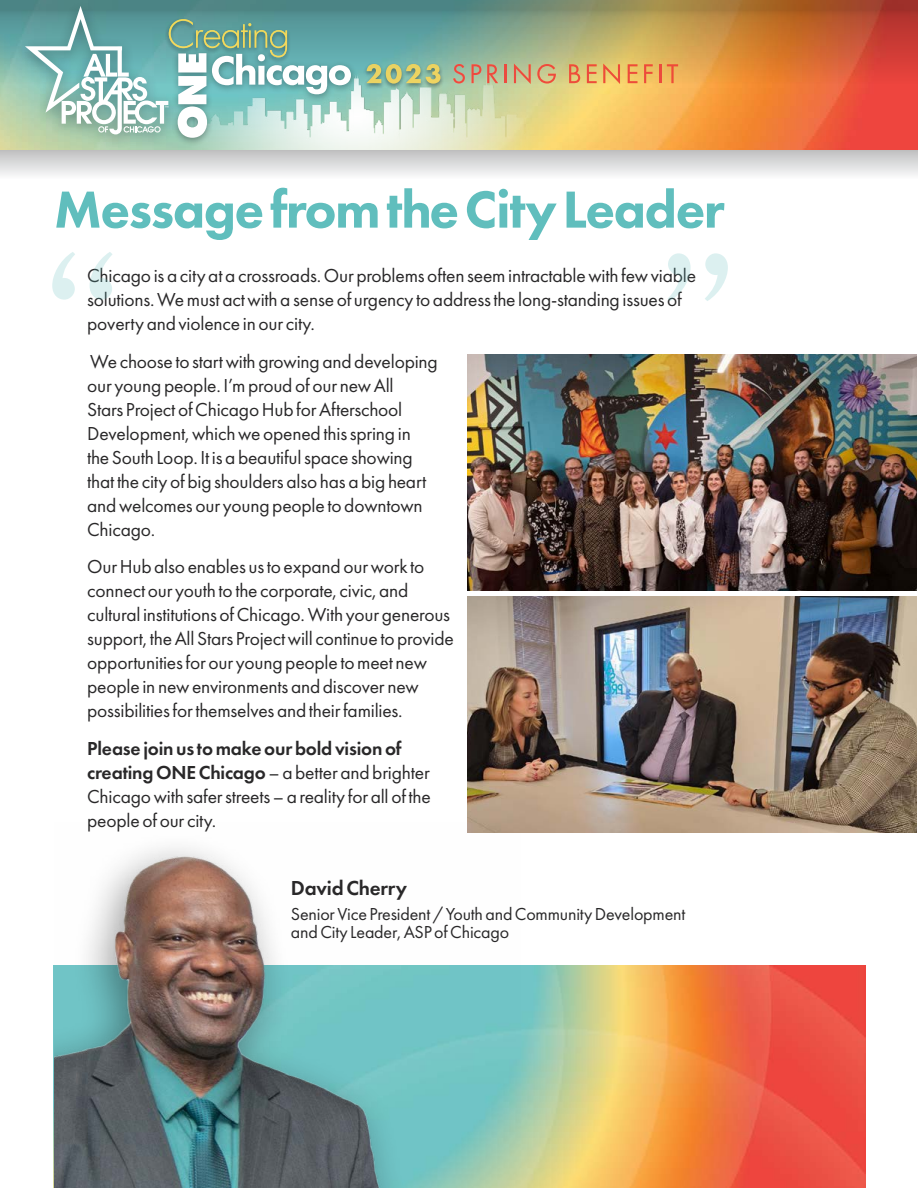
<style>
.page{position:relative;width:918px;height:1188px;background:#fff}
.page>*{position:absolute;margin:0;border:0;box-sizing:border-box;transform-origin:0 0}
.t1{font:223.5px "Mrs Eaves OT";color:#60bebd}
.t2{font:800 54px "Futura PT";letter-spacing:-.025em;color:#60bebd}
.t3{font:600 21px "Futura PT";letter-spacing:-.01em;color:#292829}
.t4{font:19.5px/24px "Futura PT";letter-spacing:-.01em;color:#292829}
.t5{font:18px/18px "Futura PT";letter-spacing:-.01em;color:#292829}
.s1{font-weight:600}
</style>
<div class="page">
<svg style="left:0;top:149px;width:918px;height:26px;background:#d9d8d7"></svg>
<img style="left:0;top:83px;width:918px;height:66px">
<img style="left:0;top:0;width:918px;height:83px">
<div style="left:14px;top:0;width:167px;height:151px;background:#000;opacity:.33"></div>
<img style="left:152px;top:27px;width:416px;height:122px">
<div style="left:170px;top:48px;width:188px;height:99px;background:#000;opacity:.33"></div>
<svg style="left:25px;top:6px;width:326px;height:132px"></svg>
<div style="left:362px;top:62px;width:83px;height:28px;background:#000;opacity:.45"></div>
<svg style="left:366px;top:64px;width:75px;height:20px"></svg>
<svg style="left:453px;top:64px;width:12px;height:19px"></svg>
<svg style="left:472px;top:64px;width:9px;height:19px"></svg>
<svg style="left:487px;top:64px;width:11px;height:19px"></svg>
<svg style="left:504px;top:64px;width:2px;height:19px"></svg>
<svg style="left:514px;top:64px;width:17px;height:20px"></svg>
<svg style="left:537px;top:64px;width:19px;height:19px"></svg>
<svg style="left:569px;top:64px;width:11px;height:19px"></svg>
<svg style="left:587px;top:64px;width:10px;height:19px"></svg>
<svg style="left:603px;top:64px;width:17px;height:20px"></svg>
<svg style="left:628px;top:64px;width:9px;height:19px"></svg>
<svg style="left:644px;top:64px;width:9px;height:19px"></svg>
<svg style="left:659px;top:64px;width:2px;height:19px"></svg>
<svg style="left:667px;top:64px;width:11px;height:19px"></svg>
<img style="left:53px;top:966px;width:812px;height:222px">
<img style="left:54px;top:847px;width:466px;height:341px">
<img style="left:467px;top:354px;width:450px;height:236px">
<img style="left:467px;top:596px;width:450px;height:237px">
<h2 class="t2" style="left:54px;top:176px;width:672px">Message from the City Leader</h2>
<p class="t4" style="left:87px;top:264px;width:610px">Chicago is a city at a crossroads. Our problems often seem intractable with few viable solutions. We must act with a sense of urgency to address the long-standing issues of poverty and violence in our city.</p>
<p class="t4" style="left:87px;top:349px;width:352px">We choose to start with growing and developing our young people. I’m proud of our new All<br>Stars Project of Chicago Hub for Afterschool Development, which we opened this spring in<br>the South Loop. It is a beautiful space showing that the city of big shoulders also has a big heart and welcomes our young people to downtown Chicago.</p>
<p class="t4" style="left:87px;top:555px;width:368px">Our Hub also enables us to expand our work to connect our youth to the corporate, civic, and cultural institutions of Chicago. With your generous support, the All Stars Project will continue to provide opportunities for our young people to meet new people in new environments and discover new possibilities for themselves and their families.</p>
<p class="t4" style="left:87px;top:736px;width:345px"><span class="s1">Please join us to make our bold vision of creating ONE Chicago</span> – a better and brighter Chicago with safer streets – a reality for all of the people of our city.</p>
<h1 class="t1" style="left:35px;top:204px;width:95px">“</h1>
<h1 class="t1" style="left:651px;top:204px;width:95px">”</h1>
<p class="t3" style="left:291px;top:875px;width:118px">David Cherry</p>
<p class="t5" style="left:291px;top:905px;width:396px">Senior Vice President / Youth and Community Development and City Leader, ASP of Chicago</p>
</div>
